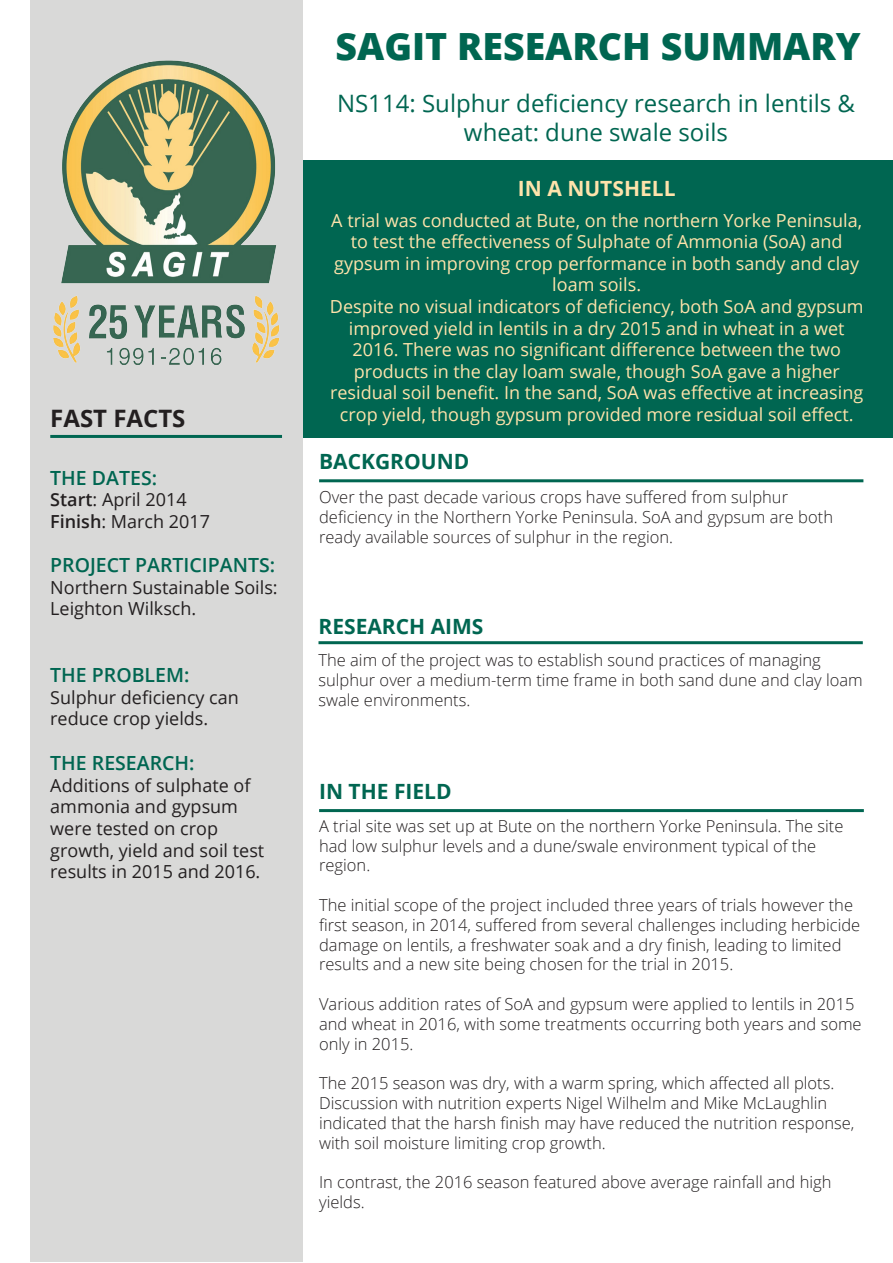
<style>
.page{position:relative;width:893px;height:1263px;background:#fff}
.page>*{position:absolute;margin:0;border:0;box-sizing:border-box;transform-origin:0 0}
.t1{font:800 37.5px "Open Sans";color:#006651}
.t2{font:24px/28.8px "Open Sans";color:#006651;text-align:center}
.t3{font:700 24px "Open Sans";color:#231f20}
.t4{font:700 21px "Open Sans";color:#006651}
.t5{font:700 21px "Open Sans";color:#fee3ab}
.t6{font:600 19.5px "Open Sans";color:#006651}
.t7{font:18px/21.6px "Open Sans";color:#fee3ab;text-align:center}
.t8{font:18px/21.6px "Open Sans";color:#231f20}
.t9{font:300 16.5px/19.8px "Open Sans";color:#231f20}
.s1{font-weight:600}
</style>
<div class="page">
<div style="left:30px;top:0;width:273px;height:1261px;background:#d9d9d8"></div>
<img style="left:53px;top:60px;width:226px;height:305px">
<hr style="left:50px;top:435px;width:232px;height:3px;background:#006651">
<div style="left:303px;top:161px;width:590px;height:277px;background:#006651"></div>
<hr style="left:319px;top:479px;width:544px;height:3px;background:#006651">
<hr style="left:318px;top:641px;width:545px;height:3px;background:#006651">
<hr style="left:319px;top:809px;width:545px;height:3px;background:#006651">
<p class="t3" style="left:50px;top:401px;width:137px">FAST FACTS</p>
<p class="t6" style="left:50px;top:464px;width:108px">THE DATES:</p>
<p class="t8" style="left:50px;top:489px;width:138px"><span class="s1">Start</span>: April 2014</p>
<p class="t8" style="left:50px;top:510px;width:161px"><span class="s1">Finish</span>: March 2017</p>
<p class="t6" style="left:50px;top:552px;width:226px">PROJECT PARTICIPANTS:</p>
<p class="t8" style="left:50px;top:576px;width:229px">Northern Sustainable Soils:<br>Leighton Wilksch.</p>
<p class="t6" style="left:50px;top:661px;width:141px">THE PROBLEM:</p>
<p class="t8" style="left:50px;top:686px;width:190px">Sulphur deficiency can reduce crop yields.</p>
<p class="t6" style="left:50px;top:750px;width:146px">THE RESEARCH:</p>
<p class="t8" style="left:50px;top:774px;width:215px">Additions of sulphate of ammonia and gypsum were tested on crop growth, yield and soil test results in 2015 and 2016.</p>
<p class="t1" style="left:335px;top:18px;width:527px">SAGIT RESEARCH SUMMARY</p>
<p class="t2" style="left:337px;top:88px;width:519px">NS114: Sulphur deficiency research in lentils &amp; wheat: dune swale soils</p>
<p class="t5" style="left:518px;top:174px;width:159px">IN A NUTSHELL</p>
<p class="t7" style="left:331px;top:209px;width:532px">A trial was conducted at Bute, on the northern Yorke Peninsula, to test the effectiveness of Sulphate of Ammonia (SoA) and gypsum in improving crop performance in both sandy and clay loam soils.</p>
<p class="t7" style="left:330px;top:295px;width:535px">Despite no visual indicators of deficiency, both SoA and gypsum improved yield in lentils in a dry 2015 and in wheat in a wet 2016. There was no significant difference between the two products in the clay loam swale, though SoA gave a higher residual soil benefit. In the sand, SoA was effective at increasing crop yield, though gypsum provided more residual soil effect.</p>
<p class="t4" style="left:319px;top:446px;width:152px">BACKGROUND</p>
<p class="t9" style="left:319px;top:487px;width:515px">Over the past decade various crops have suffered from sulphur deficiency in the Northern Yorke Peninsula. SoA and gypsum are both ready available sources of sulphur in the region.</p>
<p class="t4" style="left:318px;top:611px;width:167px">RESEARCH AIMS</p>
<p class="t9" style="left:318px;top:650px;width:546px">The aim of the project was to establish sound practices of managing sulphur over a medium-term time frame in both sand dune and clay loam swale environments.</p>
<p class="t4" style="left:319px;top:776px;width:134px">IN THE FIELD</p>
<p class="t9" style="left:319px;top:815px;width:526px">A trial site was set up at Bute on the northern Yorke Peninsula. The site had low sulphur levels and a dune/swale environment typical of the region.</p>
<p class="t9" style="left:319px;top:895px;width:543px">The initial scope of the project included three years of trials however the first season, in 2014, suffered from several challenges including herbicide damage on lentils, a freshwater soak and a dry finish, leading to limited results and a new site being chosen for the trial in 2015.</p>
<p class="t9" style="left:319px;top:994px;width:544px">Various addition rates of SoA and gypsum were applied to lentils in 2015 and wheat in 2016, with some treatments occurring both years and some only in 2015.</p>
<p class="t9" style="left:319px;top:1073px;width:537px">The 2015 season was dry, with a warm spring, which affected all plots.<br>Discussion with nutrition experts Nigel Wilhelm and Mike McLaughlin indicated that the harsh finish may have reduced the nutrition response, with soil moisture limiting crop growth.</p>
<p class="t9" style="left:319px;top:1172px;width:514px">In contrast, the 2016 season featured above average rainfall and high yields.</p>
</div>
